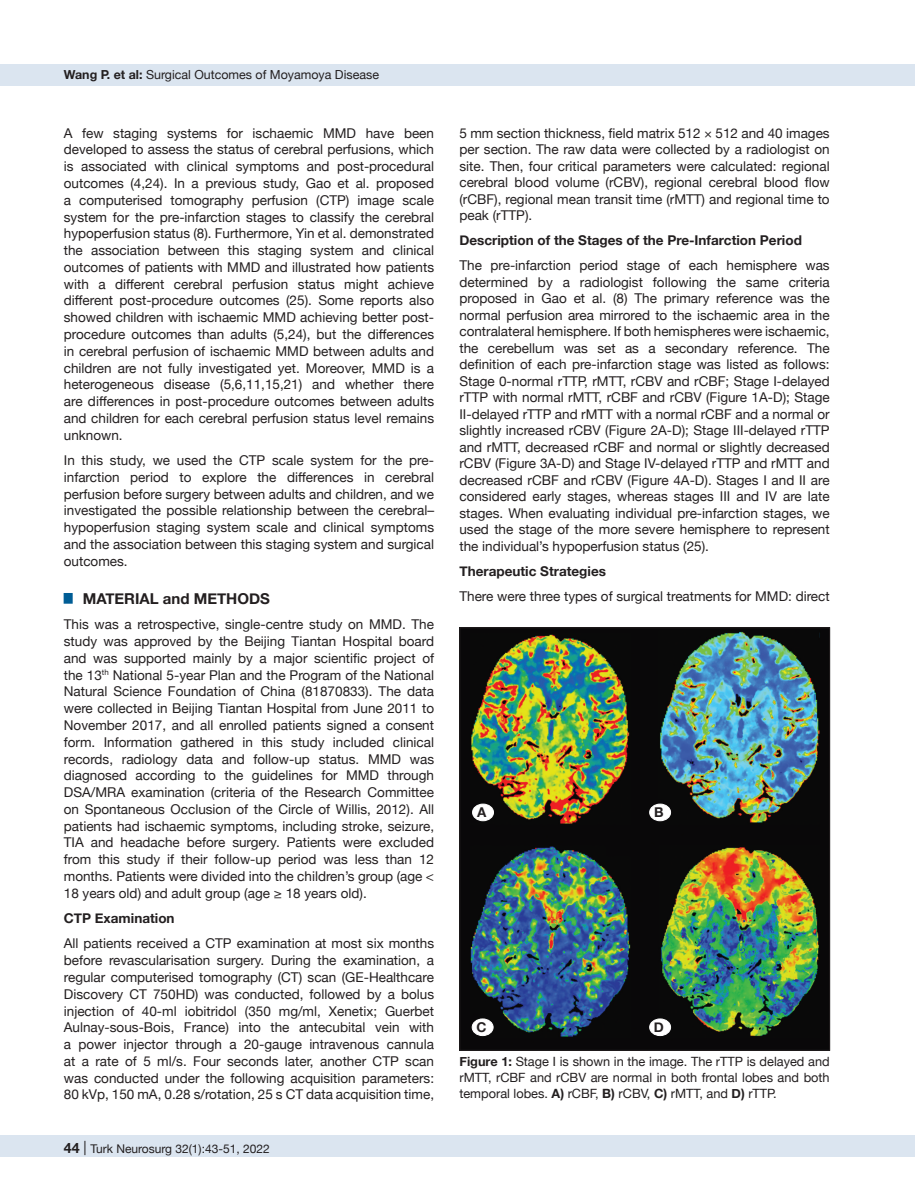
<style>
.page{position:relative;width:915px;height:1191px;background:#fff}
.page>*{position:absolute;margin:0;border:0;box-sizing:border-box;transform-origin:0 0}
.t1{font:700 15px "Helvetica Neue";color:#231f20}
.t2{font:13.5px/16.8px "Helvetica Neue";color:#231f20;text-align:justify}
.t3{font:700 13.5px "Helvetica Neue";color:#231f20}
.t4{font:12.75px/15.8px "Helvetica Neue";color:#231f20;text-align:justify}
.t5{font:12.45px "Helvetica Neue";color:#231f20}
.t6{font:12px "Helvetica Neue";color:#231f20}
.s1{font-weight:700}
.s2{font-weight:700;font-size:14.25px}
.s3{font-size:14.25px}
</style>
<div class="page">
<div style="left:0;top:1135px;width:914px;height:22px;background:#dbe5f0"></div>
<div style="left:0;top:64px;width:914px;height:21px;background:#dbe5f0"></div>
<img style="left:461px;top:629px;width:366px;height:419px">
<div style="left:459px;top:627px;width:370px;height:423px;border:1px solid #231f20"></div>
<div style="left:472px;top:804px;width:21px;height:16px;background:#fff;border-radius:50%"></div>
<div style="left:472px;top:804px;width:21px;height:17px;border:1px solid #fff;border-radius:50%"></div>
<div style="left:649px;top:804px;width:21px;height:16px;background:#fff;border-radius:50%"></div>
<div style="left:649px;top:804px;width:21px;height:17px;border:1px solid #fff;border-radius:50%"></div>
<div style="left:472px;top:1019px;width:21px;height:16px;background:#fff;border-radius:50%"></div>
<div style="left:472px;top:1018px;width:21px;height:17px;border:1px solid #fff;border-radius:50%"></div>
<div style="left:649px;top:1019px;width:21px;height:16px;background:#fff;border-radius:50%"></div>
<div style="left:649px;top:1018px;width:21px;height:17px;border:1px solid #fff;border-radius:50%"></div>
<p class="t5" style="left:64px;top:66px;width:316px"><span class="s1">Wang P. et al:</span> Surgical Outcomes of Moyamoya Disease</p>
<p class="t2" style="left:64px;top:125px;width:371px">A few staging systems for ischaemic MMD have been developed to assess the status of cerebral perfusions, which is associated with clinical symptoms and post-procedural outcomes (4,24). In a previous study, Gao et al. proposed a computerised tomography perfusion (CTP) image scale system for the pre-infarction stages to classify the cerebral hypoperfusion status (8). Furthermore, Yin et al. demonstrated the association between this staging system and clinical outcomes of patients with MMD and illustrated how patients with a different cerebral perfusion status might achieve different post-procedure outcomes (25). Some reports also showed children with ischaemic MMD achieving better post&shy;procedure outcomes than adults (5,24), but the differences in cerebral perfusion of ischaemic MMD between adults and children are not fully investigated yet. Moreover, MMD is a heterogeneous disease (5,6,11,15,21) and whether there are differences in post-procedure outcomes between adults and children for each cerebral perfusion status level remains unknown.</p>
<p class="t2" style="left:64px;top:452px;width:371px">In this study, we used the CTP scale system for the pre&shy;infarction period to explore the differences in cerebral perfusion before surgery between adults and children, and we investigated the possible relationship between the cerebral– hypoperfusion staging system scale and clinical symptoms and the association between this staging system and surgical outcomes.</p>
<p class="t1" style="left:64px;top:587px;width:207px"><sup>█</sup> MATERIAL and METHODS</p>
<p class="t2" style="left:64px;top:617px;width:371px">This was a retrospective, single-centre study on MMD. The study was approved by the Beijing Tiantan Hospital board and was supported mainly by a major scientific project of the 13<sup>th</sup> National 5-year Plan and the Program of the National Natural Science Foundation of China (81870833). The data were collected in Beijing Tiantan Hospital from June 2011 to November 2017, and all enrolled patients signed a consent form. Information gathered in this study included clinical records, radiology data and follow-up status. MMD was diagnosed according to the guidelines for MMD through DSA/MRA examination (criteria of the Research Committee on Spontaneous Occlusion of the Circle of Willis, 2012). All patients had ischaemic symptoms, including stroke, seizure, TIA and headache before surgery. Patients were excluded from this study if their follow-up period was less than 12 months. Patients were divided into the children’s group (age &lt; 18 years old) and adult group (age ≥ 18 years old).</p>
<p class="t3" style="left:64px;top:907px;width:112px">CTP Examination</p>
<p class="t2" style="left:64px;top:936px;width:371px">All patients received a CTP examination at most six months before revascularisation surgery. During the examination, a regular computerised tomography (CT) scan (GE-Healthcare Discovery CT 750HD) was conducted, followed by a bolus injection of 40-ml iobitridol (350 mg/ml, Xenetix; Guerbet Aulnay-sous-Bois, France) into the antecubital vein with a power injector through a 20-gauge intravenous cannula at a rate of 5 ml/s. Four seconds later, another CTP scan was conducted under the following acquisition parameters:<br>80 kVp, 150 mA, 0.28 s/rotation, 25 s CT data acquisition time,</p>
<p class="t6" style="left:63px;top:1140px;width:208px"><span class="s2">44</span> <span class="s3">|</span> Turk Neurosurg 32(1):43-51, 2022</p>
<p class="t2" style="left:459px;top:125px;width:371px">5 mm section thickness, field matrix 512 × 512 and 40 images per section. The raw data were collected by a radiologist on site. Then, four critical parameters were calculated: regional cerebral blood volume (rCBV), regional cerebral blood flow (rCBF), regional mean transit time (rMTT) and regional time to peak (rTTP).</p>
<p class="t3" style="left:459px;top:230px;width:344px">Description of the Stages of the Pre-Infarction Period</p>
<p class="t2" style="left:459px;top:258px;width:371px">The pre-infarction period stage of each hemisphere was determined by a radiologist following the same criteria proposed in Gao et al. (8) The primary reference was the normal perfusion area mirrored to the ischaemic area in the contralateral hemisphere. If both hemispheres were ischaemic, the cerebellum was set as a secondary reference. The definition of each pre-infarction stage was listed as follows:<br>Stage 0-normal rTTP, rMTT, rCBV and rCBF; Stage I-delayed rTTP with normal rMTT, rCBF and rCBV (Figure 1A-D); Stage II-delayed rTTP and rMTT with a normal rCBF and a normal or slightly increased rCBV (Figure 2A-D); Stage III-delayed rTTP and rMTT, decreased rCBF and normal or slightly decreased rCBV (Figure 3A-D) and Stage IV-delayed rTTP and rMTT and decreased rCBF and rCBV (Figure 4A-D). Stages I and II are considered early stages, whereas stages III and IV are late stages. When evaluating individual pre-infarction stages, we used the stage of the more severe hemisphere to represent the individual’s hypoperfusion status (25).</p>
<p class="t3" style="left:459px;top:560px;width:148px">Therapeutic Strategies</p>
<p class="t2" style="left:459px;top:588px;width:371px">There were three types of surgical treatments for MMD: direct</p>
<p class="t3" style="left:477px;top:802px;width:11px">A</p>
<p class="t3" style="left:654px;top:802px;width:11px">B</p>
<p class="t3" style="left:476px;top:1017px;width:12px">C</p>
<p class="t3" style="left:653px;top:1017px;width:12px">D</p>
<p class="t4" style="left:459px;top:1054px;width:371px"><span class="s1">Figure 1:</span> Stage Ⅰ is shown in the image. The rTTP is delayed and rMTT, rCBF and rCBV are normal in both frontal lobes and both temporal lobes. <span class="s1">A)</span> rCBF, <span class="s1">B)</span> rCBV, <span class="s1">C)</span> rMTT, and <span class="s1">D)</span> rTTP.</p>
</div>
